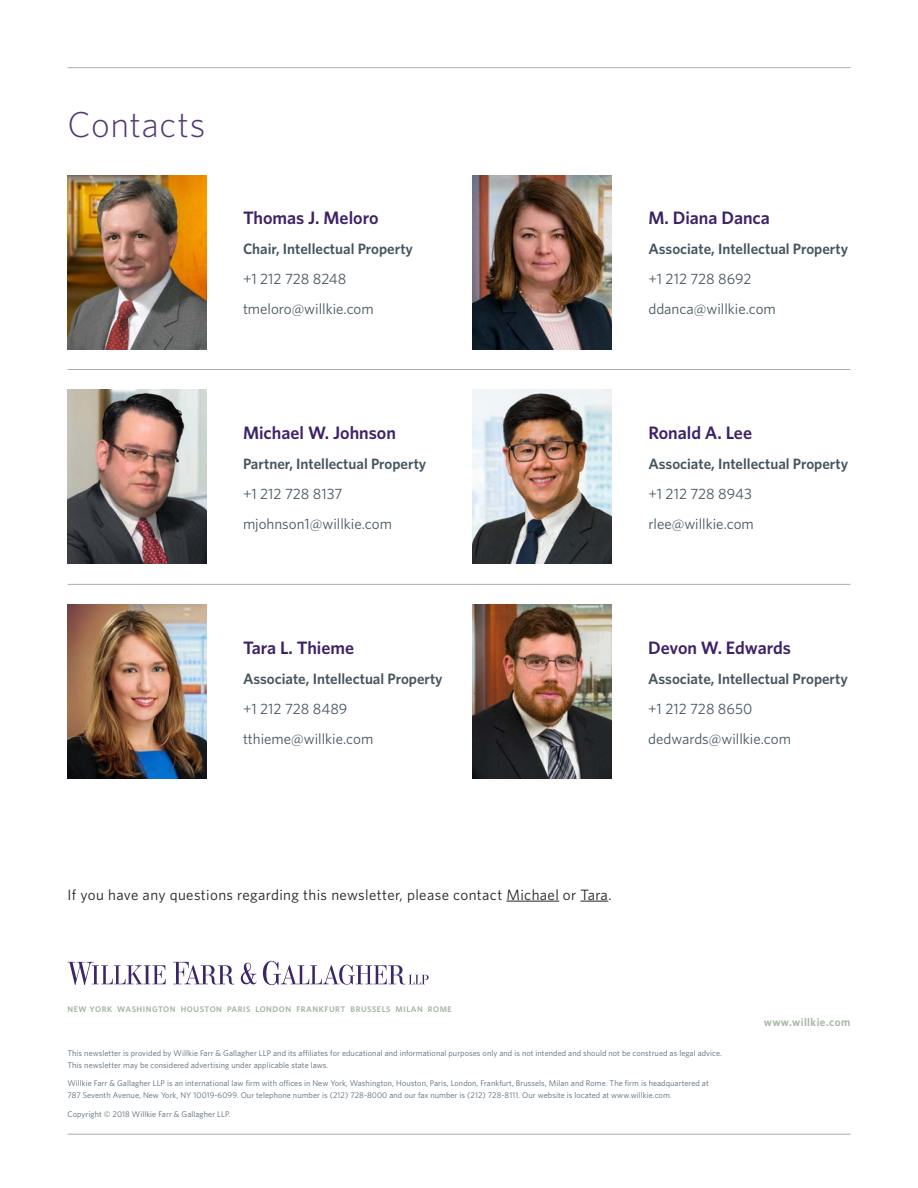
<style>
.page{position:relative;width:918px;height:1188px;background:#fff}
.page>*{position:absolute;margin:0;border:0;box-sizing:border-box;transform-origin:0 0}
.Article_First_Page{font:300 36px "Whitney";letter-spacing:.015em;color:#513877}
.Partner_Name{font:600 18px "Whitney";color:#3e2268}
.contact_info_text{font:15px "Whitney";color:#45555f}
.t1{font:600 15px "Whitney";color:#45555f}
.Body_Text{font:15px "Whitney";letter-spacing:.025em;color:#231f20}
.t2{font:600 11.4px "Whitney";letter-spacing:.04em;color:#a3b5a0}
.Copyright_language{font:8.25px/12px "Whitney";letter-spacing:.01em;color:#566874}
.Offices{font:600 8.25px "Whitney";letter-spacing:.065em;color:#a3b5a0}
</style>
<div class="page">
<hr style="left:68px;top:67px;width:782px;height:1px;background:#a3b5a0">
<hr style="left:68px;top:1134px;width:782px;height:1px;background:#a3b5a0">
<svg style="left:68px;top:962px;width:98px;height:23px"></svg>
<svg style="left:173px;top:962px;width:83px;height:23px"></svg>
<svg style="left:263px;top:961px;width:166px;height:24px"></svg>
<hr style="left:506px;top:901px;width:53px;height:1px;background:#231f20">
<svg style="left:581px;top:901px;width:27px;height:1px"></svg>
<hr style="left:68px;top:369px;width:783px;height:1px;background:#a3b5a0">
<hr style="left:68px;top:584px;width:782px;height:1px;background:#a3b5a0">
<img style="left:68px;top:175px;width:138px;height:174px">
<img style="left:68px;top:390px;width:138px;height:174px">
<img style="left:67px;top:605px;width:139px;height:174px">
<img style="left:473px;top:175px;width:139px;height:174px">
<img style="left:473px;top:390px;width:139px;height:174px">
<img style="left:473px;top:605px;width:139px;height:174px">
<p class="Article_First_Page" style="left:68px;top:100px;width:140px">Contacts</p>
<p class="Partner_Name" style="left:243px;top:206px;width:137px">Thomas J. Meloro</p>
<p class="t1" style="left:243px;top:239px;width:171px">Chair, Intellectual Property</p>
<p class="contact_info_text" style="left:243px;top:269px;width:105px">+1 212 728 8248</p>
<p class="contact_info_text" style="left:243px;top:299px;width:132px">tmeloro@willkie.com</p>
<p class="Partner_Name" style="left:243px;top:421px;width:155px">Michael W. Johnson</p>
<p class="t1" style="left:243px;top:454px;width:185px">Partner, Intellectual Property</p>
<p class="contact_info_text" style="left:243px;top:484px;width:101px">+1 212 728 8137</p>
<p class="contact_info_text" style="left:243px;top:514px;width:150px">mjohnson1@willkie.com</p>
<p class="Partner_Name" style="left:243px;top:636px;width:113px">Tara L. Thieme</p>
<p class="t1" style="left:243px;top:669px;width:201px">Associate, Intellectual Property</p>
<p class="contact_info_text" style="left:243px;top:699px;width:106px">+1 212 728 8489</p>
<p class="contact_info_text" style="left:243px;top:729px;width:132px">tthieme@willkie.com</p>
<p class="Partner_Name" style="left:648px;top:206px;width:123px">M. Diana Danca</p>
<p class="t1" style="left:648px;top:239px;width:201px">Associate, Intellectual Property</p>
<p class="contact_info_text" style="left:648px;top:269px;width:105px">+1 212 728 8692</p>
<p class="contact_info_text" style="left:648px;top:299px;width:129px">ddanca@willkie.com</p>
<p class="Partner_Name" style="left:648px;top:421px;width:105px">Ronald A. Lee</p>
<p class="t1" style="left:648px;top:454px;width:201px">Associate, Intellectual Property</p>
<p class="contact_info_text" style="left:648px;top:484px;width:105px">+1 212 728 8943</p>
<p class="contact_info_text" style="left:648px;top:514px;width:107px">rlee@willkie.com</p>
<p class="Partner_Name" style="left:648px;top:636px;width:144px">Devon W. Edwards</p>
<p class="t1" style="left:648px;top:669px;width:201px">Associate, Intellectual Property</p>
<p class="contact_info_text" style="left:648px;top:699px;width:106px">+1 212 728 8650</p>
<p class="contact_info_text" style="left:648px;top:729px;width:144px">dedwards@willkie.com</p>
<p class="Body_Text" style="left:68px;top:884px;width:546px">If you have any questions regarding this newsletter, please contact Michael or Tara.</p>
<p class="Offices" style="left:68px;top:1004px;width:386px">NEW YORK WASHINGTON HOUSTON PARIS LONDON FRANKFURT BRUSSELS MILAN ROME</p>
<p class="Copyright_language" style="left:68px;top:1046px;width:656px">This newsletter is provided by Willkie Farr &amp; Gallagher LLP and its affiliates for educational and informational purposes only and is not intended and should not be construed as legal advice.<br>This newsletter may be considered advertising under applicable state laws.</p>
<p class="Copyright_language" style="left:68px;top:1077px;width:643px">Willkie Farr &amp; Gallagher LLP is an international law firm with offices in New York, Washington, Houston, Paris, London, Frankfurt, Brussels, Milan and Rome. The firm is headquartered at<br>787 Seventh Avenue, New York, NY 10019-6099. Our telephone number is (212) 728-8000 and our fax number is (212) 728-8111. Our website is located at www.willkie.com.</p>
<p class="Copyright_language" style="left:68px;top:1108px;width:165px">Copyright © 2018 Willkie Farr &amp; Gallagher LLP.</p>
<p class="t2" style="left:764px;top:1015px;width:88px">www.willkie.com</p>
</div>
